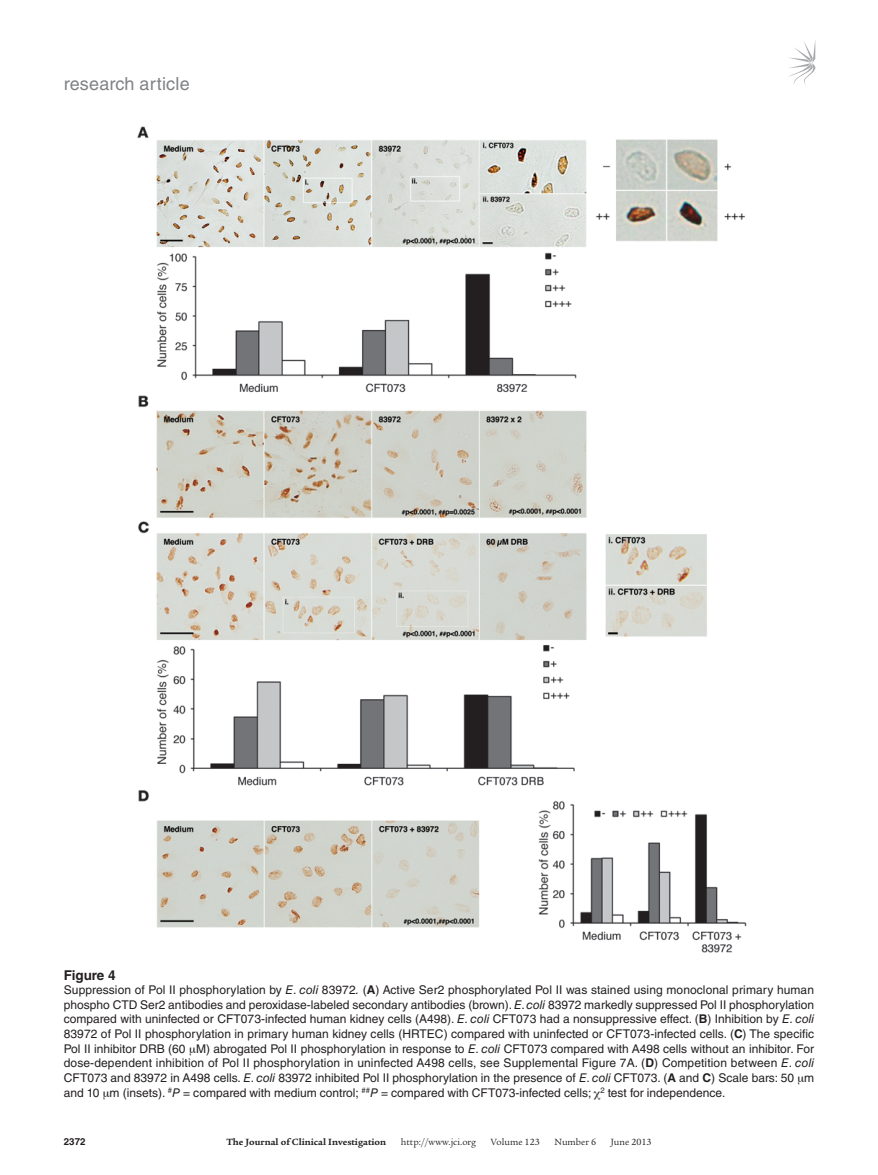
<style>
.page{position:relative;width:878px;height:1175px;background:#fff}
.page>*{position:absolute;margin:0;border:0;box-sizing:border-box;transform-origin:0 0}
.t1{font:18px "Helvetica LT Std";letter-spacing:.01em;color:#808285}
.t2{font:700 13.5px "Helvetica LT Std";color:#231f20}
.t3{font:12px/14.7px "Helvetica LT Std";color:#231f20;text-align:justify}
.t4{font:9.75px "Legacy Serif Std";color:#231f20}
.t5{font:700 9.75px "Legacy Serif Std";color:#231f20}
.t6{font:700 9.75px "Helvetica LT Std";color:#231f20}
.s1{font-style:italic}
.s2{font-weight:700}
</style>
<div class="page">
<svg style="left:789px;top:42px;width:26px;height:43px"></svg>
<img style="left:137px;top:126px;width:610px;height:827px">
<h1 class="t1" style="left:64px;top:73px;width:127px">research article</h1>
<p class="t2" style="left:64px;top:966px;width:53px">Figure 4</p>
<p class="t3" style="left:64px;top:982px;width:752px">Suppression of Pol II phosphorylation by <span class="s1">E</span>. <span class="s1">coli</span> 83972<span class="s1">.</span> (<span class="s2">A</span>) Active Ser2 phosphorylated Pol II was stained using monoclonal primary human phospho CTD Ser2 antibodies and peroxidase-labeled secondary antibodies (brown). <span class="s1">E</span>. <span class="s1">coli</span> 83972 markedly suppressed Pol II phosphorylation compared with uninfected or CFT073-infected human kidney cells (A498). <span class="s1">E</span>. <span class="s1">coli</span> CFT073 had a nonsuppressive effect. (<span class="s2">B</span>) Inhibition by <span class="s1">E</span>. <span class="s1">coli </span>83972 of Pol II phosphorylation in primary human kidney cells (HRTEC) compared with uninfected or CFT073-infected cells. (<span class="s2">C</span>) The specific Pol II inhibitor DRB (60 M) abrogated Pol II phosphorylation in response to <span class="s1">E</span>. <span class="s1">coli</span> CFT073 compared with A498 cells without an inhibitor. For dose-dependent inhibition of Pol II phosphorylation in uninfected A498 cells, see Supplemental Figure 7A. (<span class="s2">D</span>) Competition between <span class="s1">E</span>. <span class="s1">coli </span>CFT073 and 83972 in A498 cells. <span class="s1">E</span>. <span class="s1">coli</span> 83972 inhibited Pol II phosphorylation in the presence of <span class="s1">E</span>. <span class="s1">coli</span> CFT073. (<span class="s2">A</span> and <span class="s2">C</span>) Scale bars: 50 m and 10 m (insets). <sup>#</sup><span class="s1">P</span> = compared with medium control; <sup>##</sup><span class="s1">P</span> = compared with CFT073-infected cells; <sup>2</sup> test for independence.</p>
<p class="t6" style="left:64px;top:1135px;width:23px">2372</p>
<p class="t5" style="left:226px;top:1135px;width:161px">The Journal of Clinical Investigation</p>
<p class="t4" style="left:401px;top:1136px;width:77px">http://www.jci.org</p>
<p class="t4" style="left:491px;top:1136px;width:50px">Volume 123</p>
<p class="t4" style="left:554px;top:1136px;width:43px">Number 6</p>
<p class="t4" style="left:610px;top:1136px;width:42px">June 2013</p>
</div>
